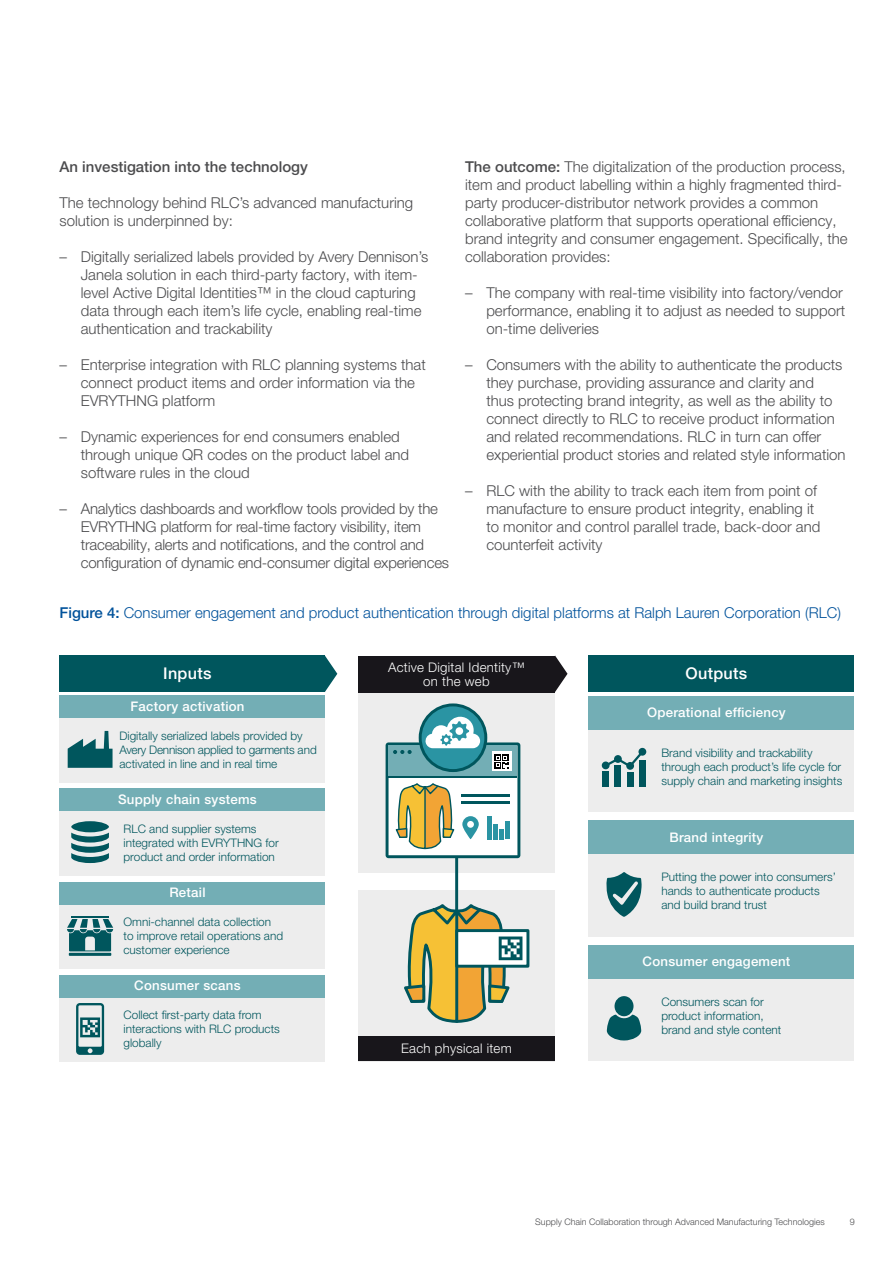
<style>
.page{position:relative;width:893px;height:1263px;background:#fff}
.page>*{position:absolute;margin:0;border:0;box-sizing:border-box;transform-origin:0 0}
.t1{font:500 16.2px "Helvetica Neue LT Pro";letter-spacing:.02em;color:#fff}
.t2{font:300 15px/18px "Helvetica Neue LT Pro";color:#4c4c4e}
.t3{font:300 15px "Helvetica Neue LT Pro";color:#00529b}
.t4{font:500 15px "Helvetica Neue LT Pro";color:#4c4c4e}
.t5{font:500 13.2px "Helvetica Neue LT Pro";letter-spacing:.02em;color:#fff}
.t6{font:300 13.2px/14px "Helvetica Neue LT Pro";letter-spacing:.02em;color:#fff;text-align:center}
.t7{font:300 11.7px/14.1px "Helvetica Neue LT Pro";color:#00565d}
.t8{font:300 9px "Helvetica Neue LT Pro";color:#4c4c4e}
.s1{font-weight:500}
</style>
<div class="page">
<div style="left:358px;top:890px;width:197px;height:171px;background:#ededed"></div>
<div style="left:358px;top:680px;width:197px;height:192px;background:#ededed"></div>
<svg style="left:522px;top:929px;width:7px;height:39px"></svg>
<svg style="left:404px;top:902px;width:118px;height:121px"></svg>
<div style="left:60px;top:655px;width:265px;height:37px;background:#00565d"></div>
<svg style="left:325px;top:656px;width:12px;height:36px"></svg>
<svg style="left:555px;top:655px;width:12px;height:37px"></svg>
<div style="left:60px;top:718px;width:265px;height:64px;background:#ededed"></div>
<div style="left:60px;top:696px;width:265px;height:22px;background:#73aeb5"></div>
<div style="left:60px;top:904px;width:265px;height:64px;background:#ededed"></div>
<div style="left:60px;top:882px;width:265px;height:22px;background:#73aeb5"></div>
<div style="left:358px;top:656px;width:197px;height:36px;background:#18161b"></div>
<div style="left:358px;top:1037px;width:197px;height:24px;background:#18161b"></div>
<svg style="left:420px;top:705px;width:66px;height:65px"></svg>
<svg style="left:386px;top:717px;width:134px;height:141px;background:#abc3b7"></svg>
<div style="left:60px;top:811px;width:265px;height:64px;background:#ededed"></div>
<div style="left:60px;top:789px;width:265px;height:22px;background:#73aeb5"></div>
<div style="left:588px;top:655px;width:266px;height:37px;background:#00565d"></div>
<div style="left:588px;top:729px;width:266px;height:83px;background:#ededed"></div>
<div style="left:588px;top:696px;width:266px;height:33px;background:#73aeb5"></div>
<div style="left:602px;top:771px;width:7px;height:15px;background:#00565d"></div>
<div style="left:615px;top:765px;width:6px;height:21px;background:#00565d"></div>
<div style="left:627px;top:772px;width:6px;height:14px;background:#00565d"></div>
<div style="left:639px;top:760px;width:6px;height:26px;background:#00565d"></div>
<svg style="left:602px;top:761px;width:8px;height:8px"></svg>
<div style="left:638px;top:748px;width:8px;height:8px;background:#00565d;border-radius:50%"></div>
<svg style="left:604px;top:751px;width:39px;height:17px"></svg>
<hr style="left:455px;top:856px;width:3px;height:55px;background:#00565d">
<div style="left:60px;top:997px;width:265px;height:64px;background:#ededed"></div>
<div style="left:60px;top:975px;width:265px;height:22px;background:#73aeb5"></div>
<div style="left:588px;top:854px;width:266px;height:83px;background:#ededed"></div>
<div style="left:588px;top:820px;width:266px;height:34px;background:#73aeb5"></div>
<svg style="left:606px;top:872px;width:36px;height:45px"></svg>
<div style="left:588px;top:978px;width:266px;height:83px;background:#ededed"></div>
<div style="left:588px;top:945px;width:266px;height:33px;background:#73aeb5"></div>
<div style="left:614px;top:996px;width:19px;height:20px;background:#00565d;border-radius:50%"></div>
<svg style="left:607px;top:1014px;width:34px;height:26px"></svg>
<svg style="left:71px;top:832px;width:38px;height:31px"></svg>
<div style="left:71px;top:821px;width:38px;height:11px;background:#00565d;border-radius:50%"></div>
<svg style="left:68px;top:731px;width:45px;height:37px"></svg>
<hr style="left:71px;top:916px;width:38px;height:1px;background:#00565d">
<hr style="left:69px;top:953px;width:42px;height:3px;background:#00565d">
<svg style="left:67px;top:919px;width:46px;height:32px"></svg>
<svg style="left:76px;top:1003px;width:28px;height:52px"></svg>
<p class="t4" style="left:60px;top:157px;width:250px">An investigation into the technology</p>
<p class="t2" style="left:60px;top:193px;width:355px">The technology behind RLC’s advanced manufacturing solution is underpinned by:</p>
<p class="t2" style="left:81px;top:247px;width:349px;text-indent:-21px">– Digitally serialized labels provided by Avery Dennison’s Janela solution in each third-party factory, with item&shy;level Active Digital Identities™ in the cloud capturing data through each item’s life cycle, enabling real-time authentication and trackability</p>
<p class="t2" style="left:81px;top:355px;width:347px;text-indent:-21px">– Enterprise integration with RLC planning systems that connect product items and order information via the<br>EVRYTHNG platform</p>
<p class="t2" style="left:81px;top:427px;width:330px;text-indent:-21px">– Dynamic experiences for end consumers enabled through unique QR codes on the product label and software rules in the cloud</p>
<p class="t2" style="left:81px;top:499px;width:370px;text-indent:-21px">– Analytics dashboards and workflow tools provided by the EVRYTHNG platform for real-time factory visibility, item traceability, alerts and notifications, and the control and configuration of dynamic end-consumer digital experiences</p>
<p class="t2" style="left:465px;top:157px;width:384px"><span class="s1">The outcome:</span> The digitalization of the production process, item and product labelling within a highly fragmented third&shy;party producer-distributor network provides a common collaborative platform that supports operational efficiency, brand integrity and consumer engagement. Specifically, the collaboration provides:</p>
<p class="t2" style="left:486px;top:283px;width:360px;text-indent:-21px">– The company with real-time visibility into factory/vendor performance, enabling it to adjust as needed to support on-time deliveries</p>
<p class="t2" style="left:486px;top:355px;width:361px;text-indent:-21px">– Consumers with the ability to authenticate the products they purchase, providing assurance and clarity and<br>thus protecting brand integrity, as well as the ability to connect directly to RLC to receive product information and related recommendations. RLC in turn can offer experiential product stories and related style information</p>
<p class="t2" style="left:486px;top:481px;width:336px;text-indent:-21px">– RLC with the ability to track each item from point of manufacture to ensure product integrity, enabling it to monitor and control parallel trade, back-door and counterfeit activity</p>
<p class="t3" style="left:60px;top:604px;width:783px"><span class="s1">Figure 4:</span> Consumer engagement and product authentication through digital platforms at Ralph Lauren Corporation (RLC)</p>
<p class="t1" style="left:163px;top:663px;width:50px">Inputs</p>
<p class="t5" style="left:130px;top:698px;width:116px">Factory activation</p>
<p class="t7" style="left:119px;top:729px;width:199px">Digitally serialized labels provided by<br>Avery Dennison applied to garments and activated in line and in real time</p>
<p class="t5" style="left:118px;top:791px;width:140px">Supply chain systems</p>
<p class="t7" style="left:124px;top:822px;width:157px">RLC and supplier systems integrated with EVRYTHNG for product and order information</p>
<p class="t5" style="left:169px;top:884px;width:38px">Retail</p>
<p class="t7" style="left:124px;top:915px;width:161px">Omni-channel data collection to improve retail operations and customer experience</p>
<p class="t5" style="left:134px;top:977px;width:108px">Consumer scans</p>
<p class="t7" style="left:124px;top:1008px;width:158px">Collect first-party data from interactions with RLC products globally</p>
<p class="t6" style="left:388px;top:660px;width:138px">Active Digital Identity™ on the web</p>
<p class="t6" style="left:401px;top:1041px;width:112px">Each physical item</p>
<p class="t1" style="left:685px;top:663px;width:63px">Outputs</p>
<p class="t5" style="left:647px;top:705px;width:140px">Operational efficiency</p>
<p class="t7" style="left:661px;top:745px;width:182px">Brand visibility and trackability through each product’s life cycle for supply chain and marketing insights</p>
<p class="t5" style="left:669px;top:829px;width:95px">Brand integrity</p>
<p class="t7" style="left:661px;top:870px;width:176px">Putting the power into consumers’ hands to authenticate products and build brand trust</p>
<p class="t5" style="left:643px;top:954px;width:149px">Consumer engagement</p>
<p class="t7" style="left:661px;top:994px;width:121px">Consumers scan for product information, brand and style content</p>
<p class="t8" style="left:535px;top:1216px;width:291px">Supply Chain Collaboration through Advanced Manufacturing Technologies</p>
<p class="t8" style="left:850px;top:1216px;width:7px">9</p>
</div>
